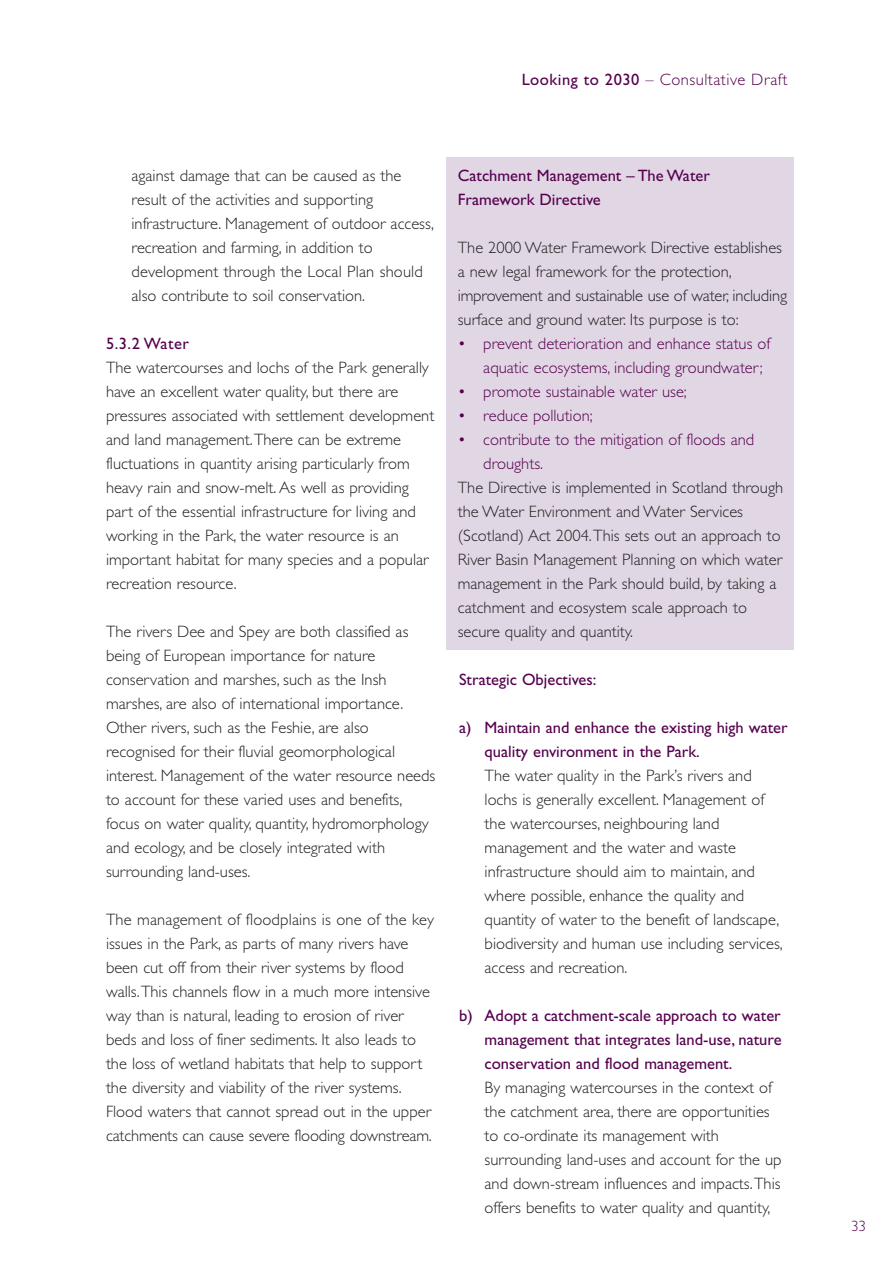
<style>
.page{position:relative;width:893px;height:1263px;background:#fff}
.page>*{position:absolute;margin:0;border:0;box-sizing:border-box;transform-origin:0 0}
.t1{font:300 16.5px/24px "Gill Sans";color:#231f20}
.t2{font:16.5px/24px "Gill Sans";color:#56004e}
.t3{font:300 16.5px/24px "Gill Sans";color:#56004e}
.t4{font:300 16.5px "Gill Sans";letter-spacing:.03em;color:#56004e}
.t5{font:300 15px "Gill Sans";color:#56004e}
.s1{font-weight:400}
</style>
<div class="page">
<div style="left:446px;top:157px;width:347px;height:492px;background:#e1d7e4"></div>
<p class="t4" style="left:522px;top:74px;width:267px"><span class="s1">Looking to 2030</span> – Consultative Draft</p>
<p class="t1" style="left:132px;top:165px;width:304px">against damage that can be caused as the result of the activities and supporting infrastructure. Management of outdoor access, recreation and farming, in addition to development through the Local Plan should also contribute to soil conservation.</p>
<p class="t2" style="left:106px;top:333px;width:85px">5.3.2 Water</p>
<p class="t1" style="left:106px;top:357px;width:330px">The watercourses and lochs of the Park generally have an excellent water quality, but there are pressures associated with settlement development and land management.There can be extreme fluctuations in quantity arising particularly from heavy rain and snow-melt. As well as providing part of the essential infrastructure for living and working in the Park, the water resource is an important habitat for many species and a popular recreation resource.</p>
<p class="t1" style="left:106px;top:621px;width:331px">The rivers Dee and Spey are both classified as being of European importance for nature conservation and marshes, such as the Insh marshes, are also of international importance.<br>Other rivers, such as the Feshie, are also recognised for their fluvial geomorphological interest. Management of the water resource needs to account for these varied uses and benefits, focus on water quality, quantity, hydromorphology and ecology, and be closely integrated with surrounding land-uses.</p>
<p class="t1" style="left:106px;top:909px;width:330px">The management of floodplains is one of the key issues in the Park, as parts of many rivers have been cut off from their river systems by flood walls.This channels flow in a much more intensive way than is natural, leading to erosion of river beds and loss of finer sediments. It also leads to the loss of wetland habitats that help to support the diversity and viability of the river systems.<br>Flood waters that cannot spread out in the upper catchments can cause severe flooding downstream.</p>
<p class="t2" style="left:458px;top:165px;width:254px">Catchment Management – The Water<br>Framework Directive</p>
<p class="t1" style="left:458px;top:237px;width:331px">The 2000 Water Framework Directive establishes a new legal framework for the protection, improvement and sustainable use of water, including surface and ground water. Its purpose is to:</p>
<p class="t3" style="left:483px;top:333px;width:289px;text-indent:-26px">• prevent deterioration and enhance status of aquatic ecosystems, including groundwater;</p>
<p class="t3" style="left:458px;top:381px;width:231px">• promote sustainable water use;</p>
<p class="t3" style="left:458px;top:405px;width:136px">• reduce pollution;</p>
<p class="t3" style="left:483px;top:429px;width:272px;text-indent:-26px">• contribute to the mitigation of floods and droughts.</p>
<p class="t1" style="left:458px;top:477px;width:327px">The Directive is implemented in Scotland through the Water Environment and Water Services (Scotland) Act 2004.This sets out an approach to River Basin Management Planning on which water management in the Park should build, by taking a catchment and ecosystem scale approach to secure quality and quantity.</p>
<p class="t2" style="left:459px;top:669px;width:139px">Strategic Objectives:</p>
<p class="t2" style="left:485px;top:717px;width:305px;text-indent:-26px">a) Maintain and enhance the existing high water quality environment in the Park.</p>
<p class="t1" style="left:485px;top:765px;width:300px">The water quality in the Park’s rivers and lochs is generally excellent. Management of the watercourses, neighbouring land management and the water and waste infrastructure should aim to maintain, and where possible, enhance the quality and quantity of water to the benefit of landscape, biodiversity and human use including services, access and recreation.</p>
<p class="t2" style="left:485px;top:1005px;width:298px;text-align:justify;text-indent:-26px">b) Adopt a catchment-scale approach to water management that integrates land-use, nature conservation and flood management.</p>
<p class="t1" style="left:485px;top:1077px;width:298px">By managing watercourses in the context of the catchment area, there are opportunities to co-ordinate its management with surrounding land-uses and account for the up and down-stream influences and impacts.This offers benefits to water quality and quantity,</p>
<p class="t5" style="left:851px;top:1220px;width:16px">33</p>
</div>
